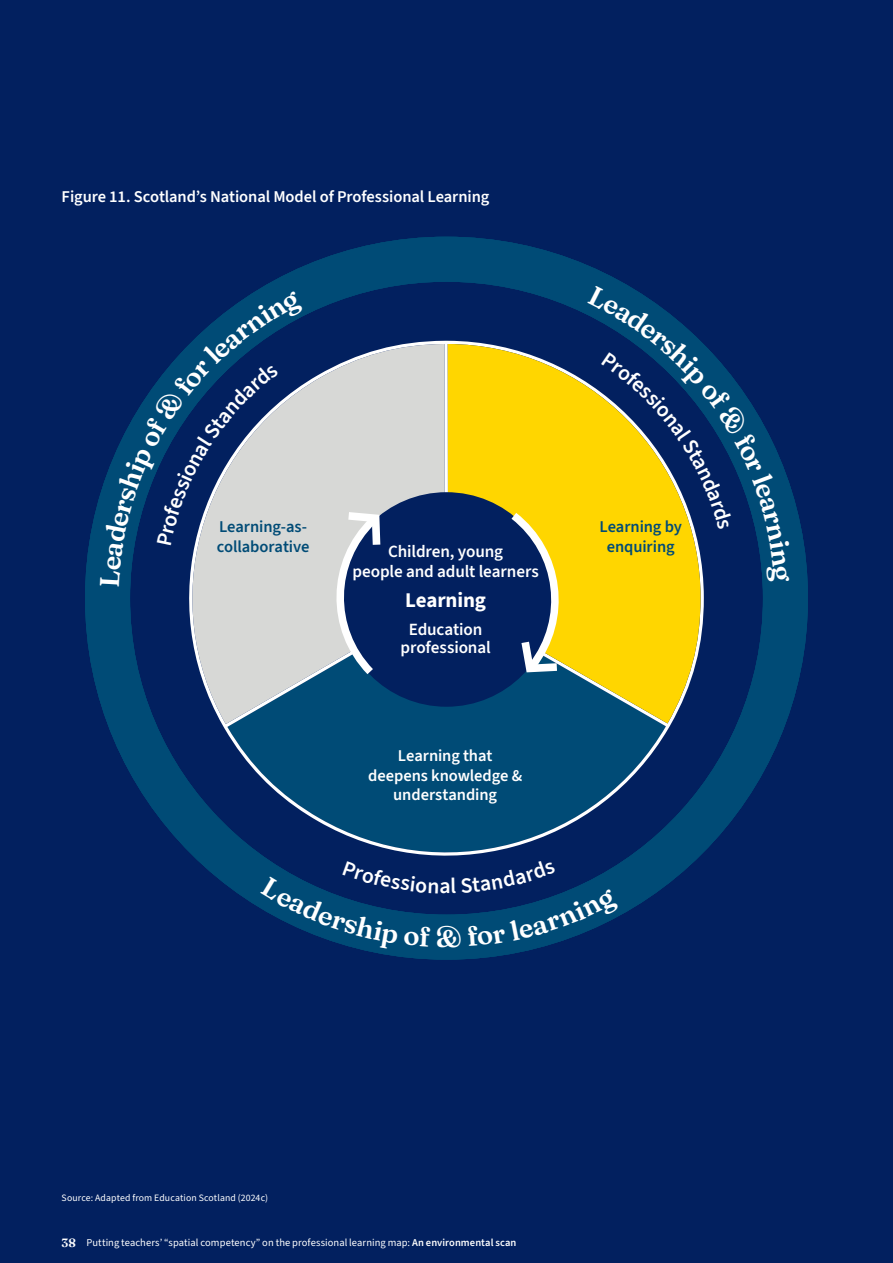
<style>
.page{position:relative;width:893px;height:1263px;background:#02205f}
.page>*{position:absolute;margin:0;border:0;box-sizing:border-box;transform-origin:0 0}
.t1{font:600 27px "Fraunces 9 pt";color:#fff}
.t2{font:600 21.75px "Source Sans 3";color:#fff}
.t3{font:700 21px "Source Sans 3";letter-spacing:-.01em;color:#fff}
.t4{font:600 17.1px/19.5px "Source Sans 3";letter-spacing:-.01em;color:#fff;text-align:center}
.figure_heading{font:600 16.5px/19.5px "Source Sans 3";letter-spacing:-.005em;color:#fff;text-align:center}
.t5{font:600 16.5px/19.5px "Source Sans 3";letter-spacing:-.005em;color:#004b76}
.t6{font:10.5px "Source Sans 3";letter-spacing:.005em;color:#fff}
.source{font:9.75px "Source Sans 3";letter-spacing:.015em;color:#fff}
.s1{font-family:"Fraunces 9 pt";font-weight:600;font-size:12px}
.s2{font-weight:600}
</style>
<div class="page">
<svg style="left:153px;top:341px;width:551px;height:523px"></svg>
<svg style="left:448px;top:344px;width:253px;height:379px;background:#cdb91a"></svg>
<div style="left:339px;top:492px;width:215px;height:215px;background:#02205f;border-radius:50%"></div>
<div style="left:85px;top:237px;width:723px;height:723px;border:45px solid #004b76;border-radius:50%"></div>
<svg style="left:503px;top:505px;width:66px;height:171px"></svg>
<svg style="left:329px;top:508px;width:55px;height:174px"></svg>
<svg style="left:587px;top:285px;width:203px;height:297px"></svg>
<svg style="left:100px;top:291px;width:204px;height:295px"></svg>
<svg style="left:260px;top:861px;width:178px;height:88px"></svg>
<svg style="left:451px;top:861px;width:170px;height:85px"></svg>
<p class="figure_heading" style="left:62px;top:187px;width:429px">Figure 11. Scotland’s National Model of Professional Learning</p>
<h3 class="t5" style="left:217px;top:517px;width:94px">Learning-as&shy;collaborative</h3>
<h3 class="t5" style="left:600px;top:517px;width:84px;text-align:center">Learning by enquiring</h3>
<h3 class="t4" style="left:352px;top:542px;width:188px">Children, young<br>people and adult learners</h3>
<h3 class="t3" style="left:405px;top:586px;width:82px">Learning</h3>
<h3 class="t4" style="left:400px;top:621px;width:92px;line-height:17.5px">Education professional</h3>
<h3 class="figure_heading" style="left:368px;top:746px;width:156px">Learning that deepens knowledge &amp; understanding</h3>
<h2 class="t2" style="left:439px;top:871px;width:13px">a</h2>
<p class="source" style="left:62px;top:1191px;width:208px">Source: Adapted from Education Scotland (2024c)</p>
<h1 class="t1" style="left:435px;top:916px;width:28px">&amp;</h1>
<h1 class="t1" style="left:451px;top:956px;width:19px;rotate:-180deg">n</h1>
<p class="t6" style="left:62px;top:1235px;width:456px"><span class="s1">38</span> Putting teachers’ “spatial competency” on the professional learning map: <span class="s2">An environmental scan</span></p>
</div>
